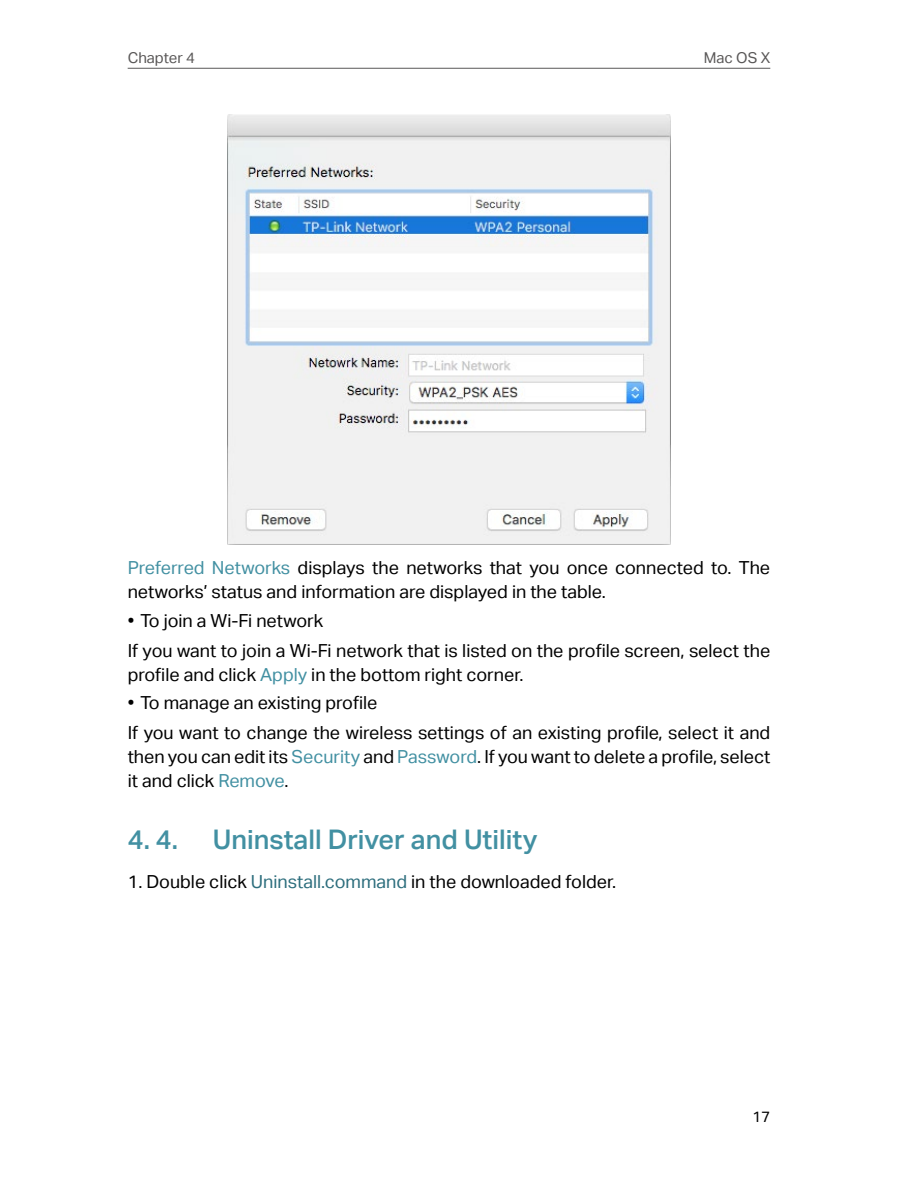
<style>
.page{position:relative;width:898px;height:1187px;background:#fff}
.page>*{position:absolute;margin:0;border:0;box-sizing:border-box;transform-origin:0 0}
.t1{font:27px "TP Link Aktiv Medium";color:#4290a2}
.t2{font:18px/24px "TP Link Aktiv Regular";color:#000}
.t3{font:15px "TP Link Aktiv Regular";color:#595757}
.t4{font:15px "TP Link Aktiv Regular";color:#000}
.s1{color:#4290a2}
.s2{color:#2d6e7d}
</style>
<div class="page">
<hr style="left:128px;top:68px;width:642px;height:1px;background:#595757">
<img style="left:227px;top:114px;width:443px;height:430px">
<p class="t3" style="left:128px;top:49px;width:69px">Chapter 4</p>
<p class="t3" style="left:703px;top:49px;width:68px">Mac OS X</p>
<p class="t2" style="left:128px;top:556px;width:643px"><span class="s1">Preferred Networks</span> displays the networks that you once connected to. The networks’ status and information are displayed in the table.</p>
<p class="t2" style="left:128px;top:605px;width:644px;line-height:30px">• To join a Wi-Fi network<br>If you want to join a Wi-Fi network that is listed on the profile screen, select the</p>
<p class="t2" style="left:128px;top:662px;width:397px">profile and click <span class="s1">Apply</span> in the bottom right corner.</p>
<p class="t2" style="left:128px;top:687px;width:644px;line-height:30px">• To manage an existing profile<br>If you want to change the wireless settings of an existing profile, select it and</p>
<p class="t2" style="left:128px;top:744px;width:644px">then you can edit its <span class="s1">Security</span> and <span class="s1">Password</span>. If you want to delete a profile, select it and click <span class="s1">Remove</span>.</p>
<h1 class="t1" style="left:128px;top:824px;width:48px">4. 4.</h1>
<h1 class="t1" style="left:213px;top:824px;width:326px">Uninstall Driver and Utility</h1>
<p class="t2" style="left:128px;top:869px;width:490px">1. Double click <span class="s2">Uninstall.command</span> in the downloaded folder.</p>
<p class="t4" style="left:752px;top:1107px;width:19px">17</p>
</div>
